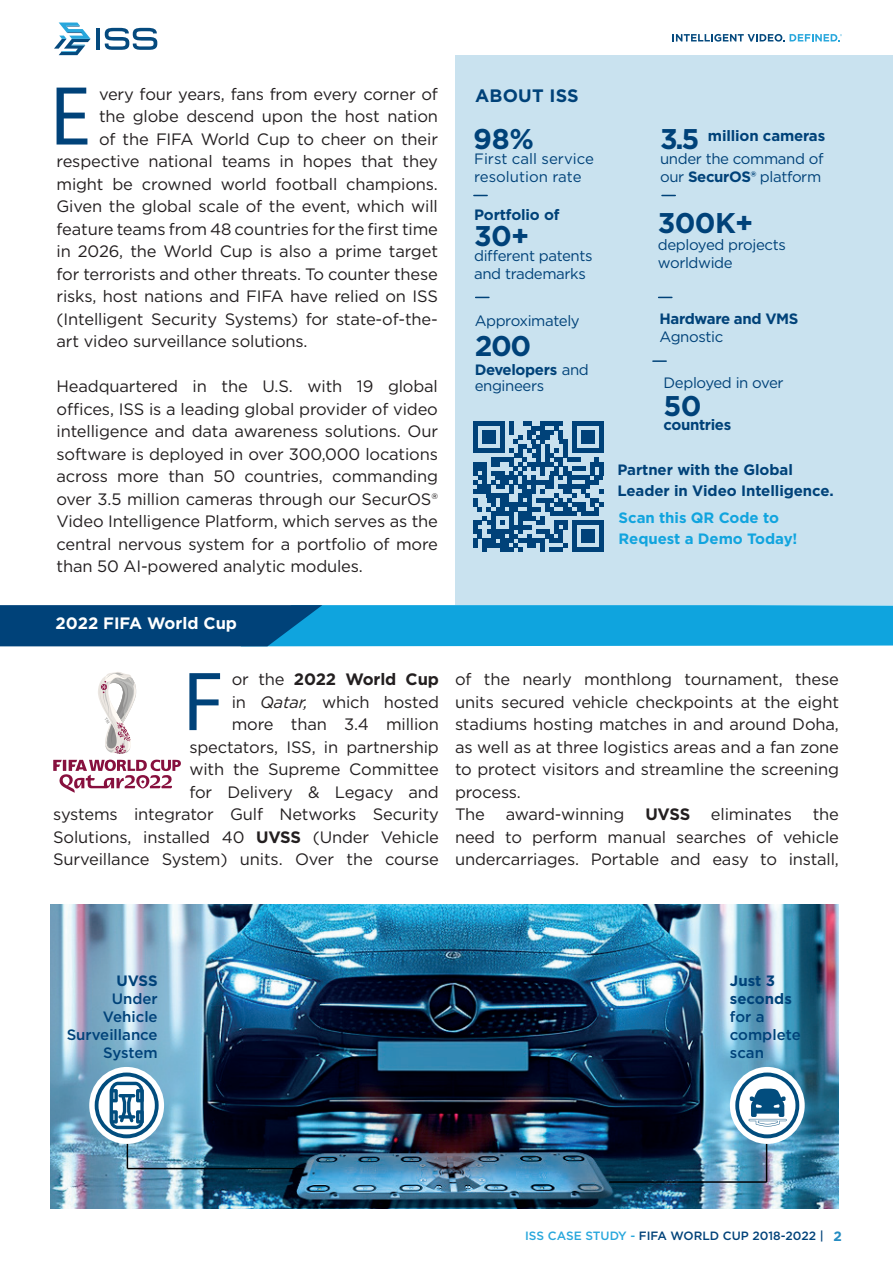
<style>
.page{position:relative;width:893px;height:1263px;background:#fff}
.page>*{position:absolute;margin:0;border:0;box-sizing:border-box;transform-origin:0 0}
.t1{font:78.6px "Adelle Mono Flex";color:#004279}
.t2{font:700 28.5px "Gotham";letter-spacing:-.025em;color:#004279}
.t3{font:700 18px "Gotham";letter-spacing:.01em;color:#004279}
.t4{font:16.5px/22.5px "Gotham";letter-spacing:-.01em;color:#231f20;text-align:justify}
.t5{font:700 16.5px "Gotham";color:#fff}
.t6{font:700 16.5px "Gotham";color:#231f20}
.t7{font:15px/18px "Gotham";letter-spacing:-.025em;color:#004279}
.t8{font:700 15px/18px "Gotham";letter-spacing:-.01em;color:#004279}
.t9{font:500 15px/18px "Gotham";color:#004279;text-align:right}
.t10{font:700 15px/21px "Gotham";letter-spacing:-.005em;color:#11a4de}
.t11{font:15px/18px "Gotham";color:#004279}
.t12{font:500 12px "Gotham";color:#004279}
.s1{font-weight:700}
.s2{font-style:italic}
.s3{color:#28a7dc}
.s4{font-weight:700;font-size:13.5px;color:#258cc2}
</style>
<div class="page">
<hr style="left:96px;top:28px;width:4px;height:22px;background:#054a7e">
<svg style="left:105px;top:28px;width:52px;height:22px"></svg>
<svg style="left:54px;top:23px;width:37px;height:32px"></svg>
<svg style="left:672px;top:34px;width:170px;height:8px"></svg>
<svg style="left:0;top:605px;width:893px;height:41px;background:#0b84bc"></svg>
<svg style="left:53px;top:672px;width:128px;height:121px"></svg>
<img style="left:50px;top:905px;width:789px;height:304px">
<hr style="left:127px;top:1168px;width:177px;height:1px;background:#000001">
<hr style="left:127px;top:1091px;width:1px;height:77px;background:#000001">
<div style="left:89px;top:1067px;width:75px;height:77px;background:#fff;border-radius:50%"></div>
<svg style="left:95px;top:1072px;width:64px;height:66px"></svg>
<hr style="left:609px;top:1181px;width:158px;height:2px;background:#000001">
<hr style="left:766px;top:1105px;width:1px;height:77px;background:#000001">
<div style="left:730px;top:1067px;width:75px;height:77px;background:#fff;border-radius:50%"></div>
<svg style="left:735px;top:1072px;width:64px;height:66px"></svg>
<div style="left:455px;top:55px;width:438px;height:550px;background:#c9e2ef"></div>
<svg style="left:474px;top:195px;width:13px;height:1px"></svg>
<svg style="left:476px;top:297px;width:13px;height:1px"></svg>
<svg style="left:662px;top:195px;width:13px;height:1px"></svg>
<svg style="left:659px;top:297px;width:13px;height:1px"></svg>
<svg style="left:473px;top:421px;width:130px;height:131px"></svg>
<div style="left:473px;top:448px;width:32px;height:5px;background:#004279"></div>
<div style="left:482px;top:430px;width:14px;height:14px;background:#004279"></div>
<svg style="left:653px;top:360px;width:13px;height:2px"></svg>
<h1 class="t1" style="left:50px;top:68px;width:42px">E</h1>
<p class="t4" style="left:99px;top:82px;width:340px">very four years, fans from every corner of</p>
<p class="t4" style="left:99px;top:105px;width:340px">the globe descend upon the host nation</p>
<p class="t4" style="left:99px;top:127px;width:340px">of the FIFA World Cup to cheer on their</p>
<p class="t4" style="left:57px;top:150px;width:383px">respective national teams in hopes that they</p>
<p class="t4" style="left:57px;top:172px;width:383px">might be crowned world football champions.</p>
<p class="t4" style="left:57px;top:195px;width:383px">Given the global scale of the event, which will</p>
<p class="t4" style="left:57px;top:217px;width:383px">feature teams from 48 countries for the first time</p>
<p class="t4" style="left:57px;top:240px;width:383px">in 2026, the World Cup is also a prime target</p>
<p class="t4" style="left:57px;top:262px;width:383px">for terrorists and other threats. To counter these</p>
<p class="t4" style="left:57px;top:285px;width:383px">risks, host nations and FIFA have relied on ISS</p>
<p class="t4" style="left:57px;top:307px;width:383px">(Intelligent Security Systems) for state-of-the-</p>
<p class="t4" style="left:57px;top:330px;width:253px">art video surveillance solutions.</p>
<p class="t4" style="left:57px;top:375px;width:383px">Headquartered in the U.S. with 19 global offices, ISS is a leading global provider of video intelligence and data awareness solutions. Our software is deployed in over 300,000 locations across more than 50 countries, commanding over 3.5 million cameras through our SecurOS® Video Intelligence Platform, which serves as the central nervous system for a portfolio of more than 50 AI-powered analytic modules.</p>
<p class="t5" style="left:56px;top:613px;width:183px">2022 FIFA World Cup</p>
<p class="t3" style="left:475px;top:83px;width:105px">ABOUT ISS</p>
<h2 class="t2" style="left:473px;top:120px;width:62px">98%</h2>
<h2 class="t2" style="left:660px;top:120px;width:41px">3.5</h2>
<p class="t8" style="left:708px;top:126px;width:119px">million cameras</p>
<p class="t11" style="left:474px;top:149px;width:121px">First call service resolution rate</p>
<p class="t7" style="left:660px;top:149px;width:165px">under the command of our <span class="s1">SecurOS®</span> platform</p>
<p class="t8" style="left:474px;top:205px;width:87px">Portfolio of</p>
<h2 class="t2" style="left:658px;top:204px;width:97px">300K+</h2>
<h2 class="t2" style="left:474px;top:217px;width:57px">30+</h2>
<p class="t7" style="left:474px;top:247px;width:120px">different patents and trademarks</p>
<p class="t7" style="left:658px;top:235px;width:130px">deployed projects worldwide</p>
<p class="t7" style="left:475px;top:312px;width:107px">Approximately</p>
<h2 class="t2" style="left:475px;top:327px;width:58px">200</h2>
<p class="t7" style="left:475px;top:361px;width:116px;line-height:16.5px"><span class="s1">Developers</span> and engineers</p>
<p class="t8" style="left:660px;top:309px;width:140px">Hardware and VMS</p>
<p class="t7" style="left:660px;top:327px;width:65px">Agnostic</p>
<p class="t7" style="left:663px;top:373px;width:122px">Deployed in over</p>
<h2 class="t2" style="left:663px;top:387px;width:40px">50</h2>
<p class="t8" style="left:663px;top:416px;width:69px">countries</p>
<p class="t8" style="left:617px;top:459px;width:218px;line-height:21px">Partner with the Global<br>Leader in Video Intelligence.</p>
<p class="t10" style="left:619px;top:507px;width:180px">Scan this QR Code to<br>Request a Demo Today!</p>
<p class="t4" style="left:53px;top:668px;width:387px;text-align:right">or the <span class="s1">2022 World Cup<br></span>in <span class="s2">Qatar,</span> which hosted<br>more than 3.4 million<br>spectators, ISS, in partnership<br>with the Supreme Committee<br>for Delivery &amp; Legacy and<br>systems integrator Gulf Networks Security<br>Solutions, installed 40 <span class="s1">UVSS</span> (Under Vehicle<br>Surveillance System) units. Over the course</p>
<p class="t4" style="left:455px;top:668px;width:386px;text-align:left">of the nearly monthlong tournament, these units secured vehicle checkpoints at the eight stadiums hosting matches in and around Doha, as well as at three logistics areas and a fan zone to protect visitors and streamline the screening process.<br>The</p>
<h1 class="t1" style="left:183px;top:653px;width:42px">F</h1>
<p class="t4" style="left:455px;top:803px;width:385px;text-indent:358px">the need to perform manual searches of vehicle undercarriages. Portable and easy to install,</p>
<p class="t4" style="left:506px;top:803px;width:120px">award-winning</p>
<p class="t6" style="left:645px;top:803px;width:46px">UVSS</p>
<p class="t4" style="left:711px;top:803px;width:82px">eliminates</p>
<p class="t8" style="left:116px;top:971px;width:43px">UVSS</p>
<p class="t9" style="left:67px;top:989px;width:93px">Under<br>Vehicle<br>Surveillance<br>System</p>
<p class="t8" style="left:730px;top:971px;width:64px">Just 3 seconds</p>
<p class="t9" style="left:730px;top:1007px;width:72px;text-align:left">for a complete scan</p>
<p class="t12" style="left:525px;top:1228px;width:318px"><span class="s3">ISS CASE STUDY -</span> FIFA WORLD CUP 2018-2022 | <span class="s4">2</span></p>
</div>
